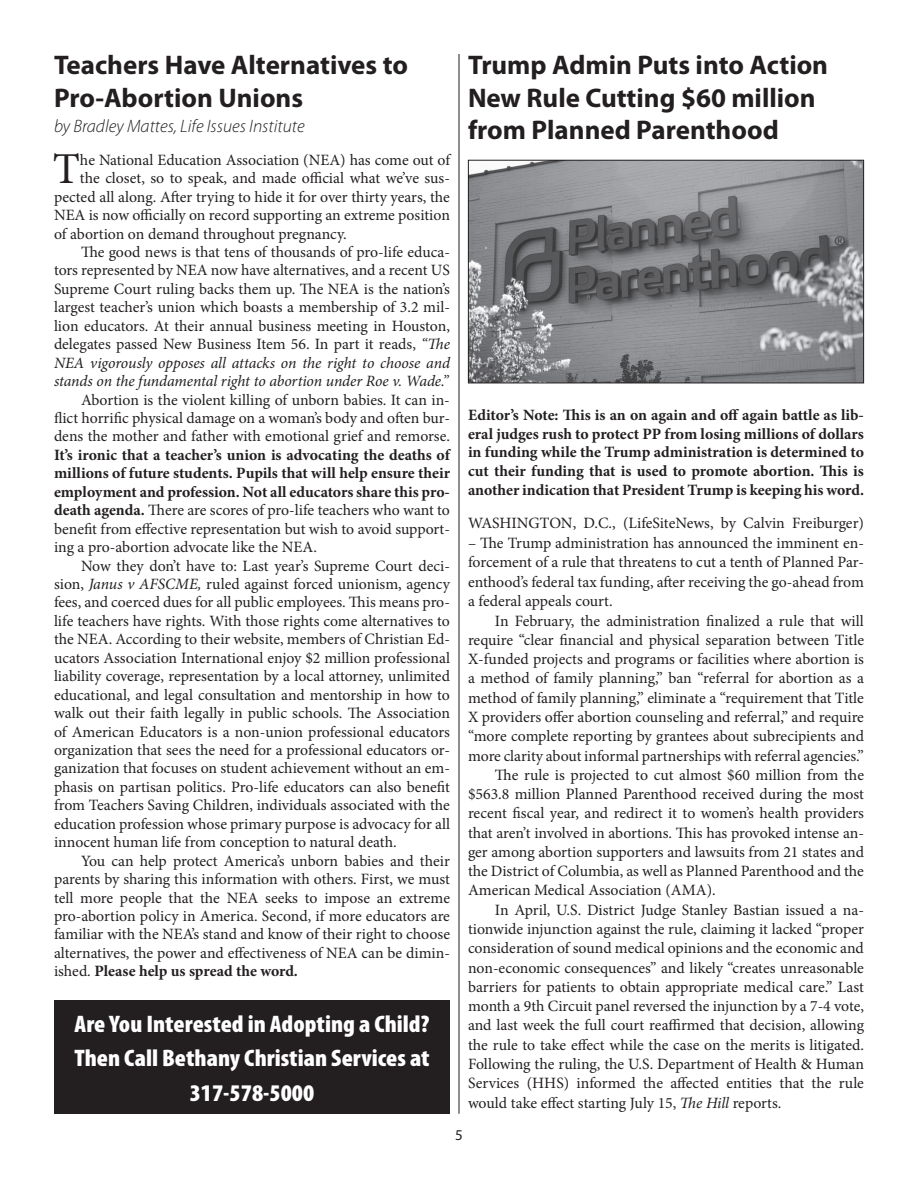
<style>
.page{position:relative;width:918px;height:1188px;background:#fff}
.page>*{position:absolute;margin:0;border:0;box-sizing:border-box;transform-origin:0 0}
.t1{font:44.1px "Minion Pro";color:#231f20}
.t2{font:700 27px/32.4px "Myriad Pro";color:#231f20}
.t3{font:900 condensed 24px/34.5px "Myriad Pro";color:#fff;text-align:center;scale:1.05 1}
.t4{font:italic 300 18px "Myriad Pro";color:#231f20}
.t5{font:15.75px/18.5px "Minion Pro";color:#231f20;text-align:justify}
.t6{font:700 15.75px/18.5px "Minion Pro";letter-spacing:-.005em;color:#231f20;text-align:justify}
.t7{font:italic 15.75px "Minion Pro";letter-spacing:-.005em;color:#231f20}
.t8{font:15px "Myriad Pro";color:#231f20}
.s1{font-style:italic}
.s2{font-weight:400}
.s3{font-weight:700}
</style>
<div class="page">
<hr style="left:459px;top:54px;width:1px;height:1060px;background:#231f20">
<img style="left:470px;top:162px;width:392px;height:219px">
<div style="left:468px;top:160px;width:396px;height:223px;border:1px solid #231f20"></div>
<div style="left:54px;top:1000px;width:396px;height:114px;background:#231f20"></div>
<h2 class="t2" style="left:54px;top:48px;width:356px">Teachers Have Alternatives to<br>Pro-Abortion Unions</h2>
<p class="t4" style="left:54px;top:115px;width:252px">by Bradley Mattes, Life Issues Institute</p>
<h1 class="t1" style="left:53px;top:140px;width:29px">T</h1>
<p class="t5" style="left:80px;top:151px;width:372px">he National Education Association (NEA) has come out of</p>
<p class="t5" style="left:80px;top:169px;width:371px">the closet, so to speak, and made official what we’ve sus-</p>
<p class="t5" style="left:54px;top:188px;width:397px">pected all along. After trying to hide it for over thirty years, the</p>
<p class="t5" style="left:54px;top:206px;width:397px">NEA is now officially on record supporting an extreme position</p>
<p class="t5" style="left:54px;top:224px;width:294px">of abortion on demand throughout pregnancy.</p>
<p class="t5" style="left:81px;top:243px;width:370px">The good news is that tens of thousands of pro-life educa-</p>
<p class="t5" style="left:54px;top:261px;width:398px">tors represented by NEA now have alternatives, and a recent US</p>
<p class="t5" style="left:54px;top:280px;width:398px">Supreme Court ruling backs them up. The NEA is the nation’s</p>
<p class="t5" style="left:54px;top:298px;width:398px">largest teacher’s union which boasts a membership of 3.2 mil-</p>
<p class="t5" style="left:54px;top:317px;width:398px">lion educators. At their annual business meeting in Houston,</p>
<p class="t5" style="left:54px;top:335px;width:398px">delegates passed New Business Item 56. In part it reads, <span class="s1">“The</span></p>
<p class="t7" style="left:54px;top:352px;width:398px">NEA vigorously opposes all attacks on the right to choose and</p>
<p class="t7" style="left:54px;top:370px;width:396px">stands on the fundamental right to abortion under Roe v. Wade.”</p>
<p class="t5" style="left:54px;top:390px;width:398px;text-indent:27px">Abortion is the violent killing of unborn babies. It can in&shy;flict horrific physical damage on a woman’s body and often bur&shy;dens the mother and father with emotional grief and remorse.</p>
<p class="t6" style="left:54px;top:445px;width:398px">It’s ironic that a teacher’s union is advocating the deaths of millions of future students. Pupils that will help ensure their employment and profession. Not all educators share this pro&shy;death agenda. <span class="s2">There are scores of pro-life teachers who want to benefit from effective representation but wish to avoid support&shy;ing a pro-abortion advocate like the NEA.</span></p>
<p class="t5" style="left:54px;top:556px;width:398px;text-indent:27px">Now they don’t have to: Last year’s Supreme Court deci&shy;sion, <span class="s1">Janus v AFSCME,</span> ruled against forced unionism, agency fees, and coerced dues for all public employees. This means pro&shy;life teachers have rights. With those rights come alternatives to the NEA. According to their website, members of Christian Ed&shy;ucators Association International enjoy $2 million professional liability coverage, representation by a local attorney, unlimited educational, and legal consultation and mentorship in how to walk out their faith legally in public schools. The Association of American Educators is a non-union professional educators organization that sees the need for a professional educators or&shy;ganization that focuses on student achievement without an em&shy;phasis on partisan politics. Pro-life educators can also benefit from Teachers Saving Children, individuals associated with the education profession whose primary purpose is advocacy for all innocent human life from conception to natural death.</p>
<p class="t5" style="left:54px;top:851px;width:398px;text-indent:27px">You can help protect America’s unborn babies and their parents by sharing this information with others. First, we must tell more people that the NEA seeks to impose an extreme pro-abortion policy in America. Second, if more educators are familiar with the NEA’s stand and know of their right to choose alternatives, the power and effectiveness of NEA can be dimin&shy;ished. <span class="s3">Please help us spread the word.</span></p>
<h3 class="t3" style="left:75px;top:1006px;width:340px">Are You Interested in Adopting a Child?<br>Then Call Bethany Christian Services at<br>317-578-5000</h3>
<h2 class="t2" style="left:468px;top:48px;width:362px">Trump Admin Puts into Action<br>New Rule Cutting $60 million from Planned Parenthood</h2>
<p class="t6" style="left:468px;top:405px;width:398px;line-height:18.9px">Editor’s Note: This is an on again and off again battle as lib&shy;eral judges rush to protect PP from losing millions of dollars in funding while the Trump administration is determined to cut their funding that is used to promote abortion. This is another indication that President Trump is keeping his word.</p>
<p class="t5" style="left:468px;top:514px;width:397px">WASHINGTON, D.C., (LifeSiteNews, by Calvin Freiburger)</p>
<p class="t5" style="left:468px;top:533px;width:398px;line-height:19.5px">– The Trump administration has announced the imminent en&shy;forcement of a rule that threatens to cut a tenth of Planned Par&shy;enthood’s federal tax funding, after receiving the go-ahead from a federal appeals court.</p>
<p class="t5" style="left:495px;top:611px;width:370px">In February, the administration finalized a rule that will</p>
<p class="t5" style="left:468px;top:631px;width:398px">require “clear financial and physical separation between Title</p>
<p class="t5" style="left:468px;top:650px;width:398px">X-funded projects and programs or facilities where abortion is</p>
<p class="t5" style="left:468px;top:669px;width:398px">a method of family planning,” ban “referral for abortion as a</p>
<p class="t5" style="left:468px;top:688px;width:397px">method of family planning,” eliminate a “requirement that Title</p>
<p class="t5" style="left:468px;top:708px;width:398px">X providers offer abortion counseling and referral,” and require</p>
<p class="t5" style="left:468px;top:727px;width:398px">“more complete reporting by grantees about subrecipients and</p>
<p class="t5" style="left:468px;top:746px;width:397px">more clarity about informal partnerships with referral agencies.”</p>
<p class="t5" style="left:495px;top:766px;width:371px">The rule is projected to cut almost $60 million from the</p>
<p class="t5" style="left:468px;top:785px;width:398px">$563.8 million Planned Parenthood received during the most</p>
<p class="t5" style="left:468px;top:804px;width:397px">recent fiscal year, and redirect it to women’s health providers</p>
<p class="t5" style="left:468px;top:823px;width:398px">that aren’t involved in abortions. This has provoked intense an-</p>
<p class="t5" style="left:468px;top:843px;width:398px">ger among abortion supporters and lawsuits from 21 states and</p>
<p class="t5" style="left:468px;top:862px;width:397px">the District of Columbia, as well as Planned Parenthood and the</p>
<p class="t5" style="left:468px;top:881px;width:249px">American Medical Association (AMA).</p>
<p class="t5" style="left:495px;top:901px;width:370px">In April, U.S. District Judge Stanley Bastian issued a na-</p>
<p class="t5" style="left:468px;top:920px;width:398px">tionwide injunction against the rule, claiming it lacked “proper</p>
<p class="t5" style="left:468px;top:939px;width:397px">consideration of sound medical opinions and the economic and</p>
<p class="t5" style="left:468px;top:958px;width:398px">non-economic consequences” and likely “creates unreasonable</p>
<p class="t5" style="left:468px;top:978px;width:398px">barriers for patients to obtain appropriate medical care.” Last</p>
<p class="t5" style="left:468px;top:997px;width:398px">month a 9th Circuit panel reversed the injunction by a 7-4 vote,</p>
<p class="t5" style="left:468px;top:1016px;width:398px">and last week the full court reaffirmed that decision, allowing</p>
<p class="t5" style="left:468px;top:1035px;width:398px">the rule to take effect while the case on the merits is litigated.</p>
<p class="t5" style="left:468px;top:1055px;width:397px">Following the ruling, the U.S. Department of Health &amp; Human</p>
<p class="t5" style="left:468px;top:1074px;width:398px">Services (HHS) informed the affected entities that the rule</p>
<p class="t5" style="left:468px;top:1093px;width:315px">would take effect starting July 15, <span class="s1">The Hill</span> reports.</p>
<p class="t8" style="left:455px;top:1126px;width:9px">5</p>
</div>
